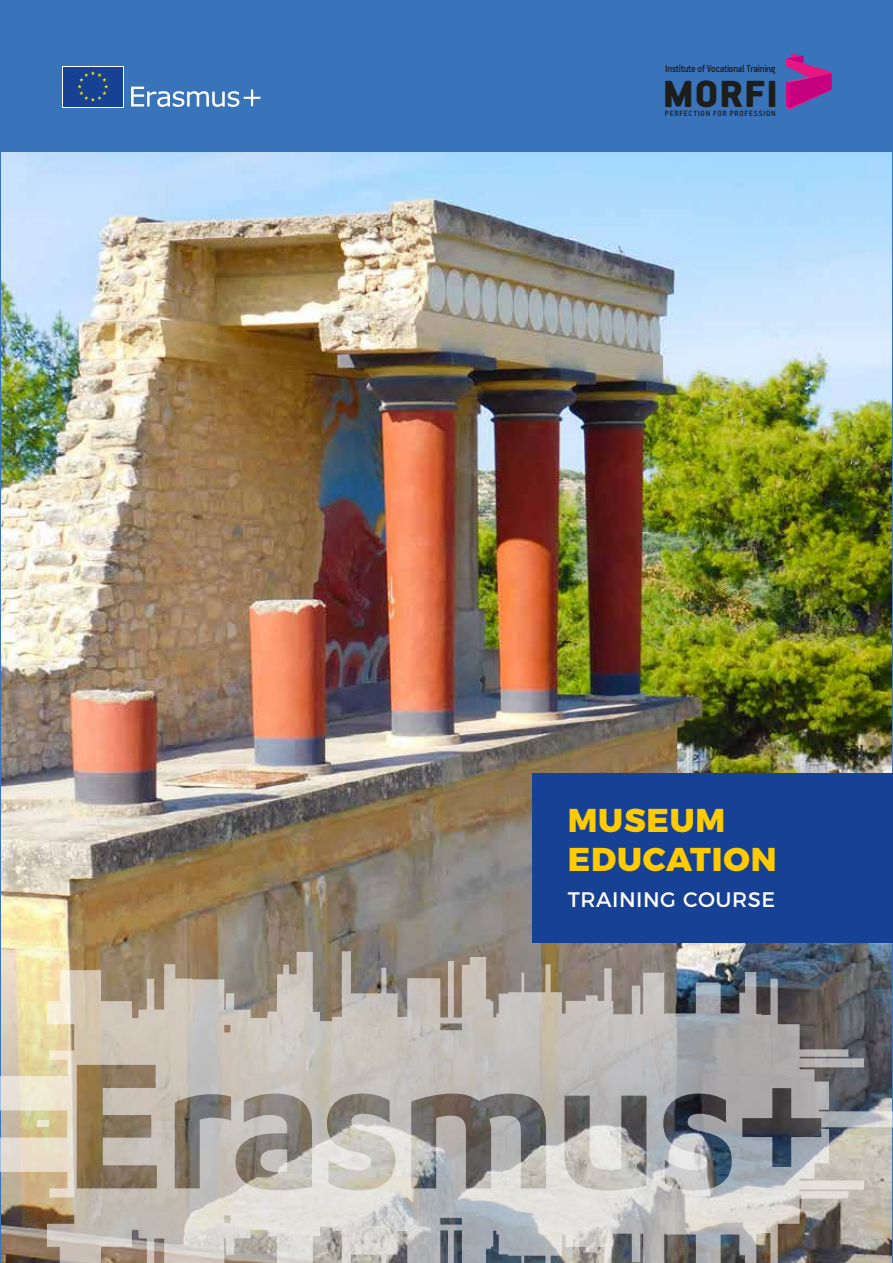
<style>
.page{position:relative;width:893px;height:1263px;background:#3973b9}
.page>*{position:absolute;margin:0;border:0;box-sizing:border-box;transform-origin:0 0}
.t1{font:900 42.45px "PF Handbook Pro";letter-spacing:.01em;color:#1d1d1b;scale:1.05 1}
.t2{font:800 33px/39.6px "Montserrat";letter-spacing:.025em;color:#fecb02}
.t3{font:21px "Montserrat";letter-spacing:.025em;color:#fff}
.t4{font:500 11.4px "PF Handbook Pro";letter-spacing:-.025em;color:#1d1d1b;scale:.9 1}
.t5{font:500 8.7px "PF Handbook Pro";letter-spacing:.095em;color:#1d1d1b}
</style>
<div class="page">
<img style="left:1px;top:152px;width:891px;height:799px">
<img style="left:0;top:951px;width:893px;height:312px">
<svg style="left:131px;top:87px;width:129px;height:20px"></svg>
<div style="left:62px;top:66px;width:62px;height:41px;background:#fff"></div>
<div style="left:63px;top:67px;width:60px;height:40px;background:#164194"></div>
<svg style="left:78px;top:71px;width:30px;height:31px"></svg>
<div style="left:532px;top:773px;width:361px;height:170px;background:#164194"></div>
<svg style="left:786px;top:54px;width:46px;height:56px"></svg>
<p class="t4" style="left:665px;top:61px;width:124px">Institute of Vocational Training</p>
<h1 class="t1" style="left:663px;top:68px;width:111px">MORFI</h1>
<p class="t5" style="left:665px;top:107px;width:112px">PERFECTION FOR PROFESSION</p>
<h2 class="t2" style="left:568px;top:798px;width:210px">MUSEUM<br>EDUCATION</h2>
<h3 class="t3" style="left:568px;top:883px;width:209px">TRAINING COURSE</h3>
</div>
